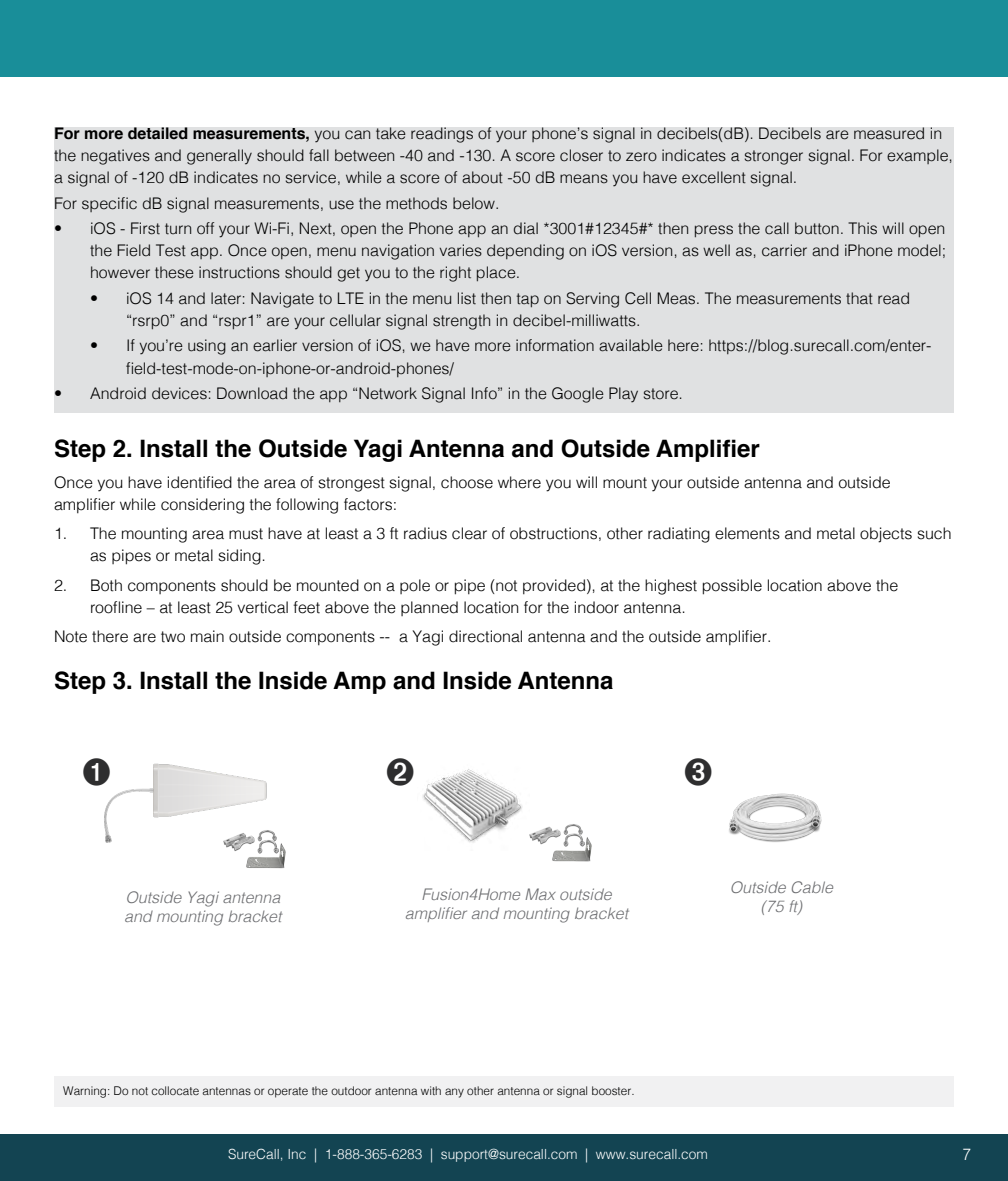
<style>
.page{position:relative;width:1008px;height:1181px;background:#fff}
.page>*{position:absolute;margin:0;border:0;box-sizing:border-box;transform-origin:0 0}
.section_heading{font:700 24px "Helvetica";color:#000}
.Body{font:300 16px/22px "Helvetica";color:#000}
.t1{font:italic 300 16px/19.2px "Helvetica";color:#6d6e71;text-align:center}
.t2{font:300 16px "Helvetica";color:#fff}
.t3{font:300 14px "Helvetica";color:#fff}
.warning{font:300 12px "Helvetica";color:#000}
.s1{font-weight:700}
</style>
<div class="page">
<div style="left:0;top:1135px;width:1008px;height:46px;background:#134452"></div>
<div style="left:0;top:0;width:1008px;height:77px;background:#198e99"></div>
<div style="left:54px;top:127px;width:900px;height:286px;background:#e0e1e2"></div>
<div style="left:54px;top:1077px;width:900px;height:30px;background:#f1f1f2"></div>
<img style="left:246px;top:845px;width:40px;height:24px">
<img style="left:729px;top:793px;width:93px;height:49px">
<img style="left:104px;top:763px;width:178px;height:101px">
<img style="left:530px;top:824px;width:53px;height:21px">
<img style="left:547px;top:834px;width:45px;height:28px">
<img style="left:422px;top:769px;width:101px;height:74px">
<div style="left:82px;top:756px;width:33px;height:29px;background:#fff"></div>
<div style="left:386px;top:756px;width:37px;height:30px;background:#fff"></div>
<p class="Body" style="left:54px;top:121px;width:901px"><span class="s1">For more detailed measurements,</span> you can take readings of your phone’s signal in decibels(dB). Decibels are measured in the negatives and generally should fall between -40 and -130. A score closer to zero indicates a stronger signal. For example, a signal of -120 dB indicates no service, while a score of about -50 dB means you have excellent signal.</p>
<p class="Body" style="left:54px;top:191px;width:447px">For specific dB signal measurements, use the methods below.</p>
<p class="Body" style="left:90px;top:216px;width:858px;text-align:justify;text-indent:-36px">• iOS - First turn off your Wi-Fi, Next, open the Phone app an dial *3001#12345#* then press the call button. This will open the Field Test app. Once open, menu navigation varies depending on iOS version, as well as, carrier and iPhone model; however these instructions should get you to the right place.</p>
<p class="Body" style="left:126px;top:286px;width:786px;text-indent:-36px">• iOS 14 and later: Navigate to LTE in the menu list then tap on Serving Cell Meas. The measurements that read “rsrp0” and “rspr1” are your cellular signal strength in decibel-milliwatts.</p>
<p class="Body" style="left:126px;top:334px;width:807px;text-indent:-36px">• If you’re using an earlier version of iOS, we have more information available here: https://blog.surecall.com/enter&shy;field-test-mode-on-iphone-or-android-phones/</p>
<p class="Body" style="left:54px;top:381px;width:631px">• Android devices: Download the app “Network Signal Info” in the Google Play store.</p>
<p class="section_heading" style="left:54px;top:429px;width:707px">Step 2. Install the Outside Yagi Antenna and Outside Amplifier</p>
<p class="Body" style="left:54px;top:470px;width:838px">Once you have identified the area of strongest signal, choose where you will mount your outside antenna and outside amplifier while considering the following factors:</p>
<p class="Body" style="left:90px;top:521px;width:863px;text-indent:-36px">1. The mounting area must have at least a 3 ft radius clear of obstructions, other radiating elements and metal objects such as pipes or metal siding.</p>
<p class="Body" style="left:90px;top:573px;width:810px;text-indent:-36px">2. Both components should be mounted on a pole or pipe (not provided), at the highest possible location above the roofline – at least 25 vertical feet above the planned location for the indoor antenna.</p>
<p class="Body" style="left:54px;top:624px;width:719px">Note there are two main outside components -- a Yagi directional antenna and the outside amplifier.</p>
<p class="section_heading" style="left:54px;top:661px;width:561px">Step 3. Install the Inside Amp and Inside Antenna</p>
<p class="t1" style="left:124px;top:886px;width:159px;text-align:left">Outside Yagi antenna and mounting bracket</p>
<p class="t1" style="left:405px;top:884px;width:225px">Fusion4Home Max outside amplifier and mounting bracket</p>
<p class="warning" style="left:63px;top:1080px;width:573px">Warning: Do not collocate antennas or operate the outdoor antenna with any other antenna or signal booster.</p>
<p class="t1" style="left:730px;top:877px;width:105px">Outside Cable (75 ft)</p>
<p class="t3" style="left:228px;top:1142px;width:481px">SureCall, Inc | 1-888-365-6283 | support@surecall.com | www.surecall.com</p>
<p class="t2" style="left:962px;top:1141px;width:10px">7</p>
</div>
